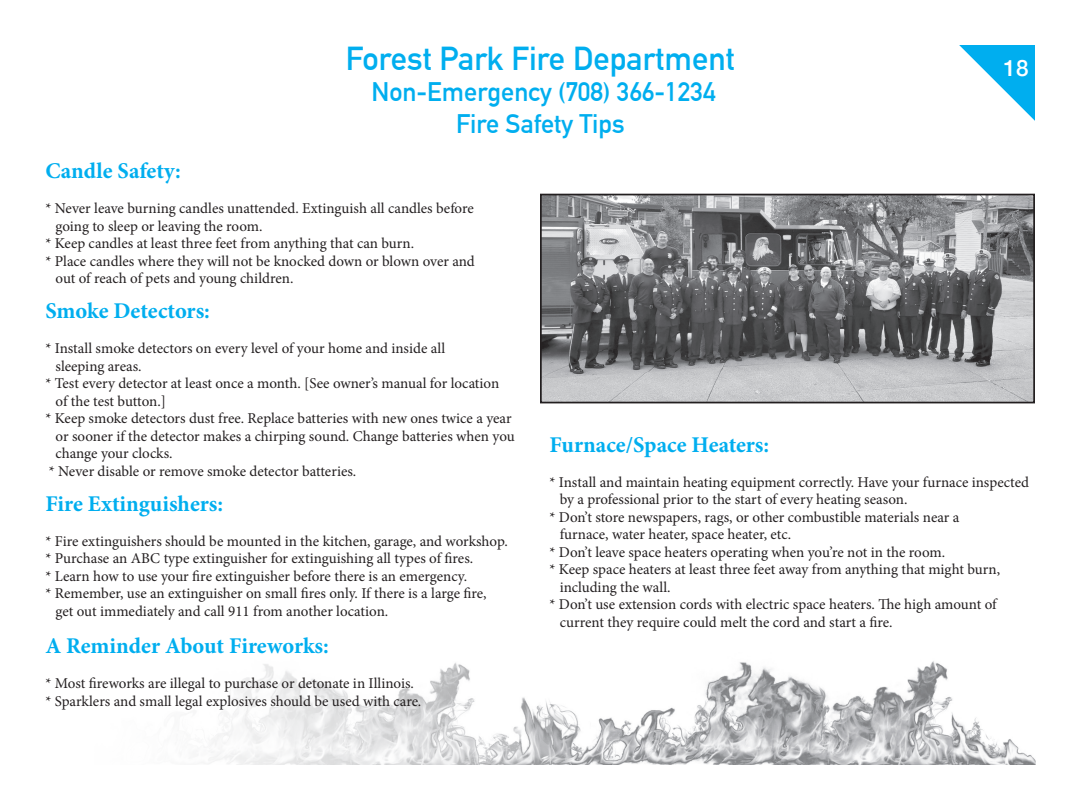
<style>
.page{position:relative;width:1080px;height:810px;background:#fff}
.page>*{position:absolute;margin:0;border:0;box-sizing:border-box;transform-origin:0 0}
.t1{font:700 32.5px "DIN Alternate";color:#00aeef}
.t2{font:700 26.25px "DIN Alternate";color:#00aeef}
.t3{font:700 22.5px "Minion Pro";color:#00aeef}
.t4{font:500 22.5px "Helvetica Neue";color:#fff}
.t5{font:15px/17.5px "Minion Pro";color:#231f20}
</style>
<div class="page">
<img style="left:209px;top:661px;width:826px;height:104px">
<svg style="left:959px;top:45px;width:76px;height:76px"></svg>
<img style="left:543px;top:197px;width:489px;height:203px">
<div style="left:540px;top:194px;width:495px;height:209px;border:2px solid #231f20"></div>
<p class="t1" style="left:346px;top:34px;width:391px">Forest Park Fire Department</p>
<p class="t2" style="left:371px;top:72px;width:346px">Non-Emergency (708) 366-1234</p>
<p class="t2" style="left:456px;top:104px;width:170px">Fire Safety Tips</p>
<p class="t4" style="left:1004px;top:50px;width:27px">18</p>
<p class="t3" style="left:45px;top:155px;width:137px">Candle Safety:</p>
<p class="t5" style="left:45px;top:200px;width:430px">* Never leave burning candles unattended. Extinguish all candles before</p>
<p class="t5" style="left:56px;top:217px;width:209px">going to sleep or leaving the room.</p>
<p class="t5" style="left:45px;top:235px;width:370px">* Keep candles at least three feet from anything that can burn.</p>
<p class="t5" style="left:45px;top:252px;width:431px">* Place candles where they will not be knocked down or blown over and</p>
<p class="t5" style="left:56px;top:270px;width:239px">out of reach of pets and young children.</p>
<p class="t3" style="left:45px;top:295px;width:166px">Smoke Detectors:</p>
<p class="t5" style="left:45px;top:340px;width:401px">* Install smoke detectors on every level of your home and inside all</p>
<p class="t5" style="left:56px;top:357px;width:88px">sleeping areas.</p>
<p class="t5" style="left:45px;top:375px;width:455px">* Test every detector at least once a month. [See owner’s manual for location</p>
<p class="t5" style="left:56px;top:392px;width:112px">of the test button.]</p>
<p class="t5" style="left:56px;top:410px;width:461px;text-indent:-10px">* Keep smoke detectors dust free. Replace batteries with new ones twice a year or sooner if the detector makes a chirping sound. Change batteries when you change your clocks.</p>
<p class="t5" style="left:49px;top:462px;width:309px">* Never disable or remove smoke detector batteries.</p>
<p class="t3" style="left:45px;top:488px;width:179px">Fire Extinguishers:</p>
<p class="t5" style="left:45px;top:532px;width:464px">* Fire extinguishers should be mounted in the kitchen, garage, and workshop.</p>
<p class="t5" style="left:45px;top:550px;width:429px">* Purchase an ABC type extinguisher for extinguishing all types of fires.</p>
<p class="t5" style="left:45px;top:567px;width:423px">* Learn how to use your fire extinguisher before there is an emergency.</p>
<p class="t5" style="left:45px;top:585px;width:443px">* Remember, use an extinguisher on small fires only. If there is a large fire,</p>
<p class="t5" style="left:56px;top:602px;width:334px">get out immediately and call 911 from another location.</p>
<p class="t3" style="left:45px;top:630px;width:285px">A Reminder About Fireworks:</p>
<p class="t5" style="left:45px;top:675px;width:370px">* Most fireworks are illegal to purchase or detonate in Illinois.</p>
<p class="t5" style="left:45px;top:692px;width:378px">* Sparklers and small legal explosives should be used with care.</p>
<p class="t3" style="left:550px;top:429px;width:221px">Furnace/Space Heaters:</p>
<p class="t5" style="left:560px;top:473px;width:471px;text-indent:-10px">* Install and maintain heating equipment correctly. Have your furnace inspected by a professional prior to the start of every heating season.</p>
<p class="t5" style="left:550px;top:508px;width:411px">* Don’t store newspapers, rags, or other combustible materials near a</p>
<p class="t5" style="left:560px;top:526px;width:233px">furnace, water heater, space heater, etc.</p>
<p class="t5" style="left:550px;top:543px;width:397px">* Don’t leave space heaters operating when you’re not in the room.</p>
<p class="t5" style="left:560px;top:561px;width:442px;text-indent:-10px">* Keep space heaters at least three feet away from anything that might burn, including the wall.</p>
<p class="t5" style="left:560px;top:596px;width:438px;text-indent:-10px">* Don’t use extension cords with electric space heaters. The high amount of current they require could melt the cord and start a fire.</p>
</div>
